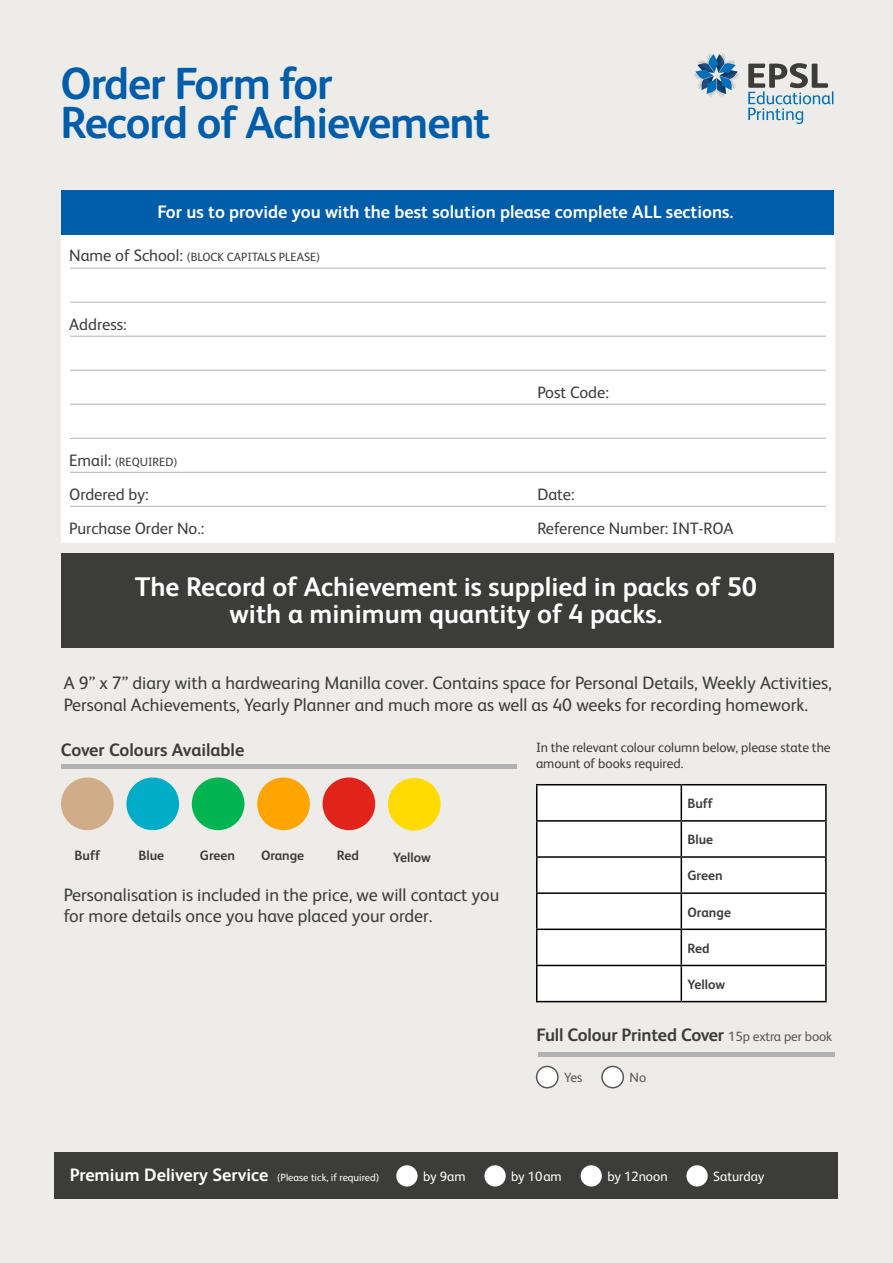
<style>
.page{position:relative;width:893px;height:1263px;background:#edece9}
.page>*{position:absolute;margin:0;border:0;box-sizing:border-box;transform-origin:0 0}
.t1{font:700 45px/39px "FS Albert";letter-spacing:-.025em;color:#005da9}
.t2{font:700 27px/27px "FS Albert";color:#fff;text-align:center}
.t3{font:18px/21.6px "FS Albert";color:#3c3c3b}
.t4{font:700 18px "FS Albert";color:#fff}
.t5{font:700 18px "FS Albert";letter-spacing:-.01em;color:#3c3c3b}
.t6{font:16.5px "FS Albert";color:#3c3c3b}
.t7{font:13.5px/15.8px "FS Albert";color:#3c3c3b}
.t8{font:700 13.5px "FS Albert";color:#3c3c3b}
.t9{font:13.5px "FS Albert";color:#fff}
.t10{font:13.5px "FS Albert";color:#575756}
.t11{font:12px "FS Albert";color:#3c3c3b}
.t12{font:10.5px "FS Albert";color:#fff}
.s1{font-size:16.5px}
.s2{font-weight:400;font-size:13.5px;color:#575756}
.s3{font-weight:700;font-size:18px}
</style>
<div class="page">
<svg style="left:693px;top:53px;width:47px;height:44px"></svg>
<svg style="left:748px;top:63px;width:85px;height:61px"></svg>
<div style="left:61px;top:190px;width:772px;height:45px;background:#005da9"></div>
<div style="left:61px;top:553px;width:773px;height:95px;background:#3c3c3b"></div>
<div style="left:61px;top:235px;width:774px;height:308px;background:#fff"></div>
<hr style="left:70px;top:268px;width:756px;height:1px;background:#b3b2b2">
<hr style="left:70px;top:302px;width:756px;height:1px;background:#b3b2b2">
<hr style="left:70px;top:336px;width:756px;height:1px;background:#b3b2b2">
<hr style="left:70px;top:370px;width:756px;height:1px;background:#b3b2b2">
<hr style="left:70px;top:404px;width:756px;height:1px;background:#b3b2b2">
<hr style="left:70px;top:438px;width:756px;height:1px;background:#b3b2b2">
<hr style="left:70px;top:472px;width:756px;height:1px;background:#b3b2b2">
<hr style="left:70px;top:506px;width:756px;height:1px;background:#b3b2b2">
<div style="left:61px;top:777px;width:53px;height:53px;background:#d1ac89;border-radius:50%"></div>
<div style="left:388px;top:778px;width:53px;height:52px;background:#ffdb00;border-radius:50%"></div>
<div style="left:257px;top:777px;width:53px;height:53px;background:#ffa400;border-radius:50%"></div>
<div style="left:126px;top:777px;width:53px;height:53px;background:#00acc8;border-radius:50%"></div>
<div style="left:192px;top:777px;width:52px;height:53px;background:#00b550;border-radius:50%"></div>
<div style="left:323px;top:777px;width:52px;height:53px;background:#e2231a;border-radius:50%"></div>
<div style="left:61px;top:764px;width:455px;height:5px;background:#b3b2b2"></div>
<div style="left:537px;top:1066px;width:21px;height:22px;background:#fff;border-radius:50%"></div>
<div style="left:536px;top:1066px;width:23px;height:22px;border:2px solid #575756;border-radius:50%"></div>
<div style="left:602px;top:1066px;width:21px;height:22px;background:#fff;border-radius:50%"></div>
<div style="left:601px;top:1066px;width:23px;height:22px;border:2px solid #575756;border-radius:50%"></div>
<hr style="left:537px;top:1052px;width:297px;height:4px;background:#b3b2b2">
<div style="left:537px;top:785px;width:288px;height:216px;background:#fff"></div>
<hr style="left:536px;top:784px;width:145px;height:1px;background:#000">
<hr style="left:536px;top:785px;width:1px;height:35px;background:#000">
<hr style="left:681px;top:784px;width:146px;height:1px;background:#000">
<hr style="left:681px;top:785px;width:1px;height:35px;background:#000">
<hr style="left:825px;top:785px;width:2px;height:35px;background:#000">
<hr style="left:536px;top:820px;width:145px;height:2px;background:#000">
<hr style="left:536px;top:822px;width:1px;height:34px;background:#000">
<hr style="left:681px;top:820px;width:146px;height:2px;background:#000">
<hr style="left:681px;top:822px;width:1px;height:34px;background:#000">
<hr style="left:825px;top:822px;width:2px;height:34px;background:#000">
<hr style="left:536px;top:856px;width:145px;height:2px;background:#000">
<hr style="left:536px;top:858px;width:1px;height:34px;background:#000">
<hr style="left:681px;top:856px;width:146px;height:2px;background:#000">
<hr style="left:681px;top:858px;width:1px;height:34px;background:#000">
<hr style="left:825px;top:858px;width:2px;height:34px;background:#000">
<hr style="left:536px;top:892px;width:145px;height:2px;background:#000">
<hr style="left:536px;top:894px;width:1px;height:34px;background:#000">
<hr style="left:681px;top:892px;width:146px;height:2px;background:#000">
<hr style="left:681px;top:894px;width:1px;height:34px;background:#000">
<hr style="left:825px;top:894px;width:2px;height:34px;background:#000">
<hr style="left:536px;top:928px;width:145px;height:2px;background:#000">
<hr style="left:536px;top:930px;width:1px;height:35px;background:#000">
<hr style="left:681px;top:928px;width:146px;height:2px;background:#000">
<hr style="left:681px;top:930px;width:1px;height:35px;background:#000">
<hr style="left:825px;top:930px;width:2px;height:35px;background:#000">
<hr style="left:536px;top:965px;width:145px;height:1px;background:#000">
<hr style="left:536px;top:966px;width:1px;height:35px;background:#000">
<hr style="left:681px;top:965px;width:146px;height:1px;background:#000">
<hr style="left:681px;top:966px;width:1px;height:35px;background:#000">
<hr style="left:825px;top:966px;width:2px;height:35px;background:#000">
<hr style="left:536px;top:1001px;width:145px;height:1px;background:#000">
<hr style="left:681px;top:1001px;width:146px;height:1px;background:#000">
<div style="left:55px;top:1152px;width:783px;height:47px;background:#3c3c3b"></div>
<div style="left:396px;top:1165px;width:22px;height:21px;background:#fff;border-radius:50%"></div>
<div style="left:484px;top:1165px;width:22px;height:21px;background:#fff;border-radius:50%"></div>
<div style="left:581px;top:1165px;width:21px;height:21px;background:#fff;border-radius:50%"></div>
<div style="left:686px;top:1165px;width:22px;height:21px;background:#fff;border-radius:50%"></div>
<h1 class="t1" style="left:61px;top:64px;width:431px">Order Form for<br>Record of Achievement</h1>
<p class="t4" style="left:157px;top:201px;width:578px">For us to provide you with the best solution please complete ALL sections.</p>
<p class="t11" style="left:69px;top:250px;width:252px"><span class="s1">Name of School:</span> (BLOCK CAPITALS PLEASE)</p>
<p class="t6" style="left:69px;top:315px;width:59px">Address:</p>
<p class="t6" style="left:537px;top:383px;width:73px">Post Code:</p>
<p class="t11" style="left:69px;top:455px;width:110px"><span class="s1">Email:</span> (REQUIRED)</p>
<p class="t6" style="left:69px;top:485px;width:81px">Ordered by:</p>
<p class="t6" style="left:537px;top:485px;width:39px">Date:</p>
<p class="t6" style="left:69px;top:519px;width:137px">Purchase Order No.:</p>
<p class="t6" style="left:537px;top:519px;width:198px">Reference Number: INT-ROA</p>
<h2 class="t2" style="left:135px;top:573px;width:624px">The Record of Achievement is supplied in packs of 50 with a minimum quantity of 4 packs.</h2>
<p class="t3" style="left:64px;top:672px;width:770px">A 9” x 7” diary with a hardwearing Manilla cover. Contains space for Personal Details, Weekly Activities,<br>Personal Achievements, Yearly Planner and much more as well as 40 weeks for recording homework.</p>
<p class="t5" style="left:61px;top:739px;width:185px">Cover Colours Available</p>
<p class="t7" style="left:536px;top:739px;width:296px">In the relevant colour column below, please state the amount of books required.</p>
<p class="t8" style="left:687px;top:796px;width:27px">Buff</p>
<p class="t8" style="left:687px;top:832px;width:27px">Blue</p>
<p class="t8" style="left:687px;top:868px;width:37px">Green</p>
<p class="t8" style="left:687px;top:904px;width:45px">Orange</p>
<p class="t8" style="left:687px;top:940px;width:24px">Red</p>
<p class="t8" style="left:687px;top:976px;width:39px">Yellow</p>
<p class="t8" style="left:75px;top:848px;width:27px">Buff</p>
<p class="t8" style="left:138px;top:848px;width:27px">Blue</p>
<p class="t8" style="left:200px;top:848px;width:37px">Green</p>
<p class="t8" style="left:261px;top:848px;width:45px">Orange</p>
<p class="t8" style="left:337px;top:848px;width:24px">Red</p>
<p class="t8" style="left:393px;top:849px;width:39px">Yellow</p>
<p class="t3" style="left:64px;top:884px;width:437px">Personalisation is included in the price, we will contact you for more details once you have placed your order.</p>
<p class="t5" style="left:536px;top:1024px;width:297px">Full Colour Printed Cover <span class="s2">15p extra per book</span></p>
<p class="t10" style="left:564px;top:1070px;width:20px">Yes</p>
<p class="t10" style="left:630px;top:1070px;width:18px">No</p>
<p class="t12" style="left:70px;top:1171px;width:311px"><span class="s3">Premium Delivery Service</span> (Please tick, if required)</p>
<p class="t9" style="left:423px;top:1168px;width:44px">by 9am</p>
<p class="t9" style="left:511px;top:1168px;width:52px">by 10am</p>
<p class="t9" style="left:607px;top:1168px;width:62px">by 12noon</p>
<p class="t9" style="left:713px;top:1168px;width:53px">Saturday</p>
</div>
